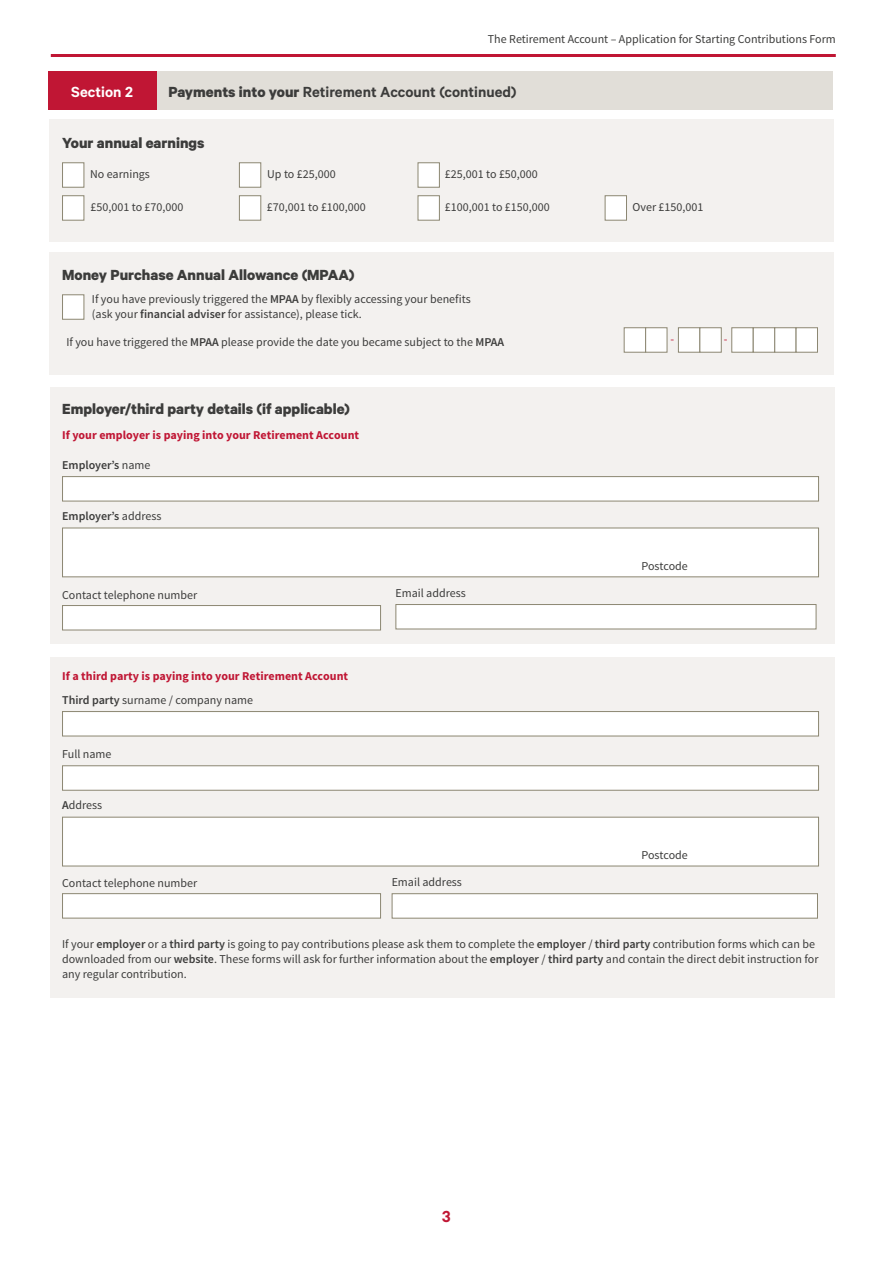
<style>
.page{position:relative;width:893px;height:1263px;background:#fff}
.page>*{position:absolute;margin:0;border:0;box-sizing:border-box;transform-origin:0 0}
.t1{font:600 18px "Calibre";color:#c01634}
.t2{font:700 16.5px "Calibre";color:#3c3c3b}
.t3{font:600 16.5px "Calibre";color:#3c3c3b}
.t4{font:600 16.5px "Calibre";color:#fff}
.t5{font:12px/15px "Source Sans Pro";color:#3c3c3b}
.t6{font:700 12px "Source Sans Pro";color:#c01634}
.t7{font:600 12px "Source Sans Pro";color:#3c3c3b}
.t8{font:12px "Source Sans Pro";color:#c01634}
.s1{font-weight:700}
.s2{font-weight:600}
.s3{font-weight:400}
</style>
<div class="page">
<hr style="left:51px;top:54px;width:785px;height:3px;background:#c01634">
<div style="left:48px;top:71px;width:785px;height:39px;background:#e1ded8"></div>
<div style="left:48px;top:71px;width:108px;height:39px;background:#c01634"></div>
<div style="left:49px;top:119px;width:785px;height:122px;background:#f3f1ef"></div>
<div style="left:62px;top:162px;width:22px;height:26px;background:#fff;border:1px solid #8c8772"></div>
<div style="left:239px;top:162px;width:22px;height:26px;background:#fff;border:1px solid #8c8772"></div>
<div style="left:418px;top:162px;width:22px;height:26px;background:#fff;border:1px solid #8c8772"></div>
<div style="left:62px;top:195px;width:22px;height:26px;background:#fff;border:1px solid #8c8772"></div>
<div style="left:239px;top:195px;width:22px;height:26px;background:#fff;border:1px solid #8c8772"></div>
<div style="left:418px;top:195px;width:22px;height:26px;background:#fff;border:1px solid #8c8772"></div>
<div style="left:605px;top:195px;width:22px;height:26px;background:#fff;border:1px solid #8c8772"></div>
<div style="left:49px;top:253px;width:785px;height:122px;background:#f3f1ef"></div>
<div style="left:62px;top:294px;width:22px;height:26px;background:#fff;border:1px solid #8c8772"></div>
<div style="left:624px;top:327px;width:22px;height:26px;background:#fff;border:1px solid #8c8772"></div>
<div style="left:678px;top:327px;width:22px;height:26px;background:#fff;border:1px solid #8c8772"></div>
<div style="left:645px;top:327px;width:22px;height:26px;background:#fff;border:1px solid #8c8772"></div>
<div style="left:699px;top:327px;width:23px;height:26px;background:#fff;border:1px solid #8c8772"></div>
<div style="left:731px;top:327px;width:22px;height:26px;background:#fff;border:1px solid #8c8772"></div>
<div style="left:774px;top:327px;width:22px;height:26px;background:#fff;border:1px solid #8c8772"></div>
<div style="left:753px;top:327px;width:22px;height:26px;background:#fff;border:1px solid #8c8772"></div>
<div style="left:796px;top:327px;width:22px;height:26px;background:#fff;border:1px solid #8c8772"></div>
<div style="left:50px;top:387px;width:785px;height:257px;background:#f3f1ef"></div>
<div style="left:50px;top:657px;width:785px;height:341px;background:#f3f1ef"></div>
<div style="left:62px;top:476px;width:757px;height:25px;background:#fff;border:1px solid #8c8772"></div>
<div style="left:62px;top:765px;width:757px;height:26px;background:#fff;border:1px solid #8c8772"></div>
<div style="left:62px;top:711px;width:757px;height:25px;background:#fff;border:1px solid #8c8772"></div>
<div style="left:62px;top:605px;width:319px;height:25px;background:#fff;border:1px solid #8c8772"></div>
<div style="left:62px;top:893px;width:319px;height:25px;background:#fff;border:1px solid #8c8772"></div>
<div style="left:395px;top:604px;width:421px;height:25px;background:#fff;border:1px solid #8c8772"></div>
<div style="left:392px;top:893px;width:426px;height:25px;background:#fff;border:1px solid #8c8772"></div>
<div style="left:62px;top:528px;width:757px;height:49px;background:#fff;border:1px solid #8c8772"></div>
<div style="left:62px;top:817px;width:757px;height:49px;background:#fff;border:1px solid #8c8772"></div>
<p class="t5" style="left:488px;top:31px;width:349px">The Retirement Account – Application for Starting Contributions Form</p>
<h2 class="t4" style="left:71px;top:82px;width:63px">Section 2</h2>
<h2 class="t3" style="left:168px;top:82px;width:349px"><span class="s1">Payments into your</span> Retirement Account (continued)</h2>
<h2 class="t2" style="left:62px;top:132px;width:144px">Your annual earnings</h2>
<p class="t5" style="left:90px;top:166px;width:61px">No earnings</p>
<p class="t5" style="left:267px;top:167px;width:70px">Up to £25,000</p>
<p class="t5" style="left:445px;top:167px;width:94px">£25,001 to £50,000</p>
<p class="t5" style="left:91px;top:200px;width:94px">£50,001 to £70,000</p>
<p class="t5" style="left:267px;top:200px;width:100px">£70,001 to £100,000</p>
<p class="t5" style="left:445px;top:200px;width:106px">£100,001 to £150,000</p>
<p class="t5" style="left:633px;top:200px;width:72px">Over £150,001</p>
<h2 class="t2" style="left:62px;top:265px;width:294px">Money Purchase Annual Allowance (MPAA)</h2>
<p class="t5" style="left:92px;top:292px;width:380px">If you have previously triggered the <span class="s2">MPAA</span> by flexibly accessing your benefits (ask your <span class="s2">financial adviser</span> for assistance), please tick.</p>
<p class="t5" style="left:66px;top:334px;width:439px">If you have triggered the <span class="s2">MPAA</span> please provide the date you became subject to the <span class="s2">MPAA</span></p>
<p class="t8" style="left:671px;top:332px;width:5px">-</p>
<p class="t8" style="left:724px;top:332px;width:5px">-</p>
<h2 class="t2" style="left:62px;top:399px;width:289px">Employer/third party details (if applicable)</h2>
<p class="t6" style="left:62px;top:427px;width:299px">If your employer is paying into your Retirement Account</p>
<p class="t7" style="left:62px;top:457px;width:90px">Employer’s <span class="s3">name</span></p>
<p class="t7" style="left:62px;top:508px;width:101px">Employer’s <span class="s3">address</span></p>
<p class="t5" style="left:62px;top:588px;width:137px">Contact telephone number</p>
<p class="t6" style="left:62px;top:668px;width:288px">If a third party is paying into your Retirement Account</p>
<p class="t5" style="left:62px;top:693px;width:192px"><span class="s2">Third party</span> surname / company name</p>
<p class="t5" style="left:62px;top:747px;width:51px">Full name</p>
<p class="t5" style="left:62px;top:798px;width:42px"><span class="s2">A</span>ddress</p>
<p class="t5" style="left:62px;top:876px;width:137px">Contact telephone number</p>
<p class="t5" style="left:395px;top:586px;width:72px">Email address</p>
<p class="t5" style="left:392px;top:875px;width:72px">Email address</p>
<p class="t5" style="left:641px;top:558px;width:48px">Postcode</p>
<p class="t5" style="left:641px;top:847px;width:48px">Postcode</p>
<p class="t5" style="left:62px;top:937px;width:758px">If your <span class="s2">employer</span> or a <span class="s2">third party</span> is going to pay contributions please ask them to complete the <span class="s2">employer</span> / <span class="s2">third party</span> contribution forms which can be downloaded from our <span class="s2">website</span>. These forms will ask for further information about the <span class="s2">employer</span> / <span class="s2">third party</span> and contain the direct debit instruction for any regular contribution.</p>
<h1 class="t1" style="left:442px;top:1206px;width:10px">3</h1>
</div>
